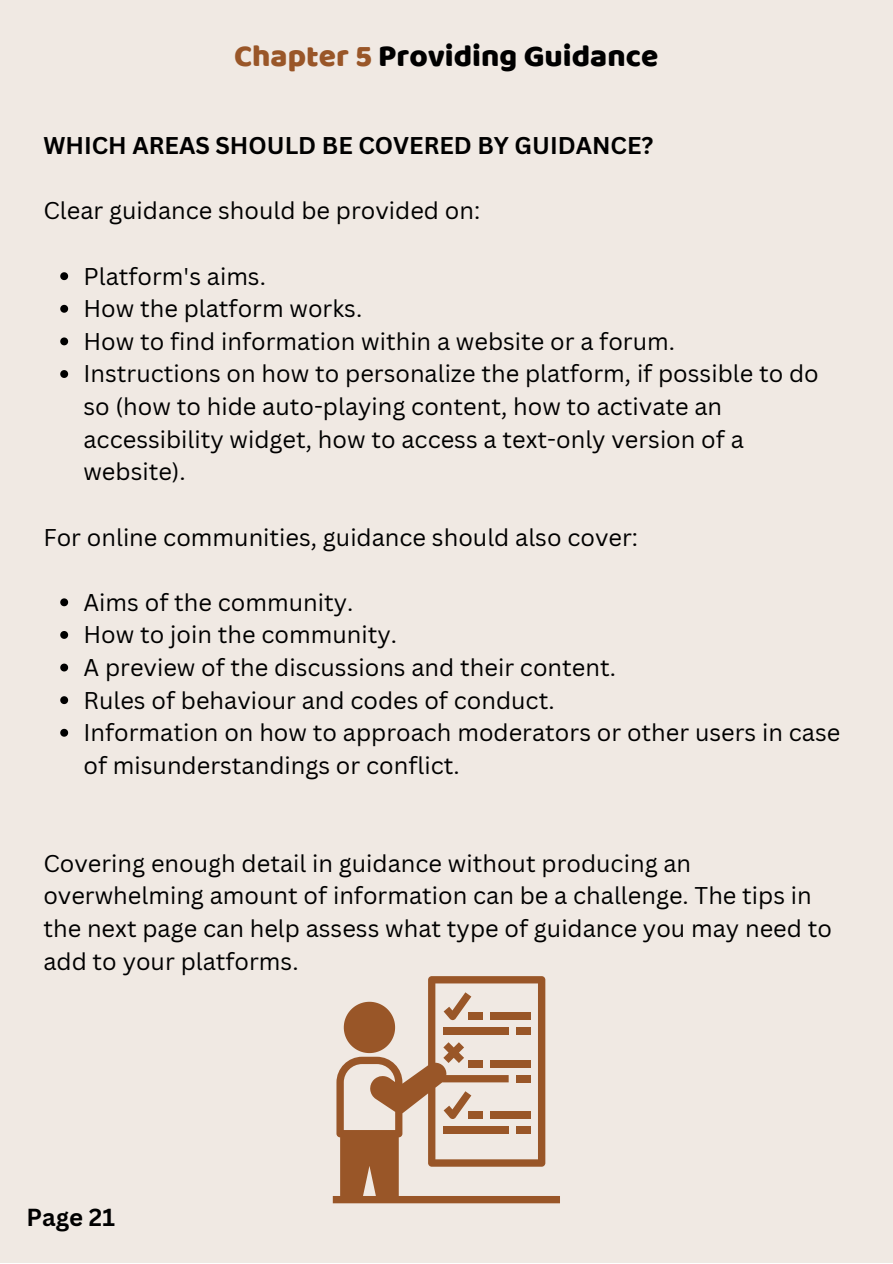
<style>
.page{position:relative;width:893px;height:1264px;background:#fff}
.page>*{position:absolute;margin:0;border:0;box-sizing:border-box;transform-origin:0 0}
.t1{font:31.5px "Baloo";color:#000}
.t2{font:700 24px "Canva Sans";color:#000}
.t3{font:23.55px/32.5px "Canva Sans";color:#000}
.t4{font:700 23.55px "Canva Sans";color:#000}
.s1{color:#995628}
</style>
<div class="page">
<div style="left:0;top:0;width:892px;height:1262px;background:#f0e9e3"></div>
<svg style="left:333px;top:976px;width:227px;height:227px"></svg>
<svg style="left:443px;top:992px;width:28px;height:28px"></svg>
<div style="left:468px;top:1012px;width:15px;height:8px;background:#995628"></div>
<div style="left:490px;top:1012px;width:40px;height:8px;background:#995628"></div>
<div style="left:516px;top:1027px;width:14px;height:7px;background:#995628"></div>
<div style="left:442px;top:1027px;width:66px;height:7px;background:#995628"></div>
<svg style="left:443px;top:1091px;width:28px;height:27px"></svg>
<div style="left:468px;top:1111px;width:15px;height:7px;background:#995628"></div>
<div style="left:490px;top:1111px;width:40px;height:7px;background:#995628"></div>
<div style="left:516px;top:1126px;width:14px;height:7px;background:#995628"></div>
<div style="left:442px;top:1126px;width:66px;height:7px;background:#995628"></div>
<div style="left:468px;top:1060px;width:15px;height:7px;background:#995628"></div>
<div style="left:490px;top:1060px;width:40px;height:7px;background:#995628"></div>
<div style="left:516px;top:1075px;width:14px;height:7px;background:#995628"></div>
<svg style="left:443px;top:1042px;width:21px;height:20px"></svg>
<svg style="left:60px;top:272px;width:8px;height:8px"></svg>
<svg style="left:60px;top:305px;width:8px;height:8px"></svg>
<svg style="left:60px;top:337px;width:8px;height:8px"></svg>
<svg style="left:60px;top:370px;width:8px;height:8px"></svg>
<svg style="left:60px;top:598px;width:8px;height:8px"></svg>
<svg style="left:60px;top:631px;width:8px;height:8px"></svg>
<svg style="left:60px;top:663px;width:8px;height:8px"></svg>
<svg style="left:60px;top:696px;width:8px;height:8px"></svg>
<svg style="left:60px;top:728px;width:8px;height:8px"></svg>
<p class="t1" style="left:234px;top:37px;width:425px"><span class="s1">Chapter 5</span> Providing Guidance</p>
<p class="t4" style="left:43px;top:129px;width:611px">WHICH AREAS SHOULD BE COVERED BY GUIDANCE?</p>
<p class="t3" style="left:43px;top:194px;width:438px">Clear guidance should be provided on:</p>
<p class="t3" style="left:83px;top:259px;width:184px">Platform's aims.</p>
<p class="t3" style="left:83px;top:292px;width:280px">How the platform works.</p>
<p class="t3" style="left:83px;top:324px;width:593px">How to find information within a website or a forum.</p>
<p class="t3" style="left:83px;top:357px;width:736px">Instructions on how to personalize the platform, if possible to do so (how to hide auto-playing content, how to activate an accessibility widget, how to access a text-only version of a website).</p>
<p class="t3" style="left:43px;top:520px;width:596px">For online communities, guidance should also cover:</p>
<p class="t3" style="left:83px;top:585px;width:271px">Aims of the community.</p>
<p class="t3" style="left:83px;top:618px;width:315px">How to join the community.</p>
<p class="t3" style="left:83px;top:650px;width:534px">A preview of the discussions and their content.</p>
<p class="t3" style="left:83px;top:683px;width:472px">Rules of behaviour and codes of conduct.</p>
<p class="t3" style="left:83px;top:715px;width:758px">Information on how to approach moderators or other users in case of misunderstandings or conflict.</p>
<p class="t3" style="left:43px;top:846px;width:790px">Covering enough detail in guidance without producing an overwhelming amount of information can be a challenge. The tips in the next page can help assess what type of guidance you may need to add to your platforms.</p>
<p class="t2" style="left:27px;top:1199px;width:90px">Page 21</p>
</div>
